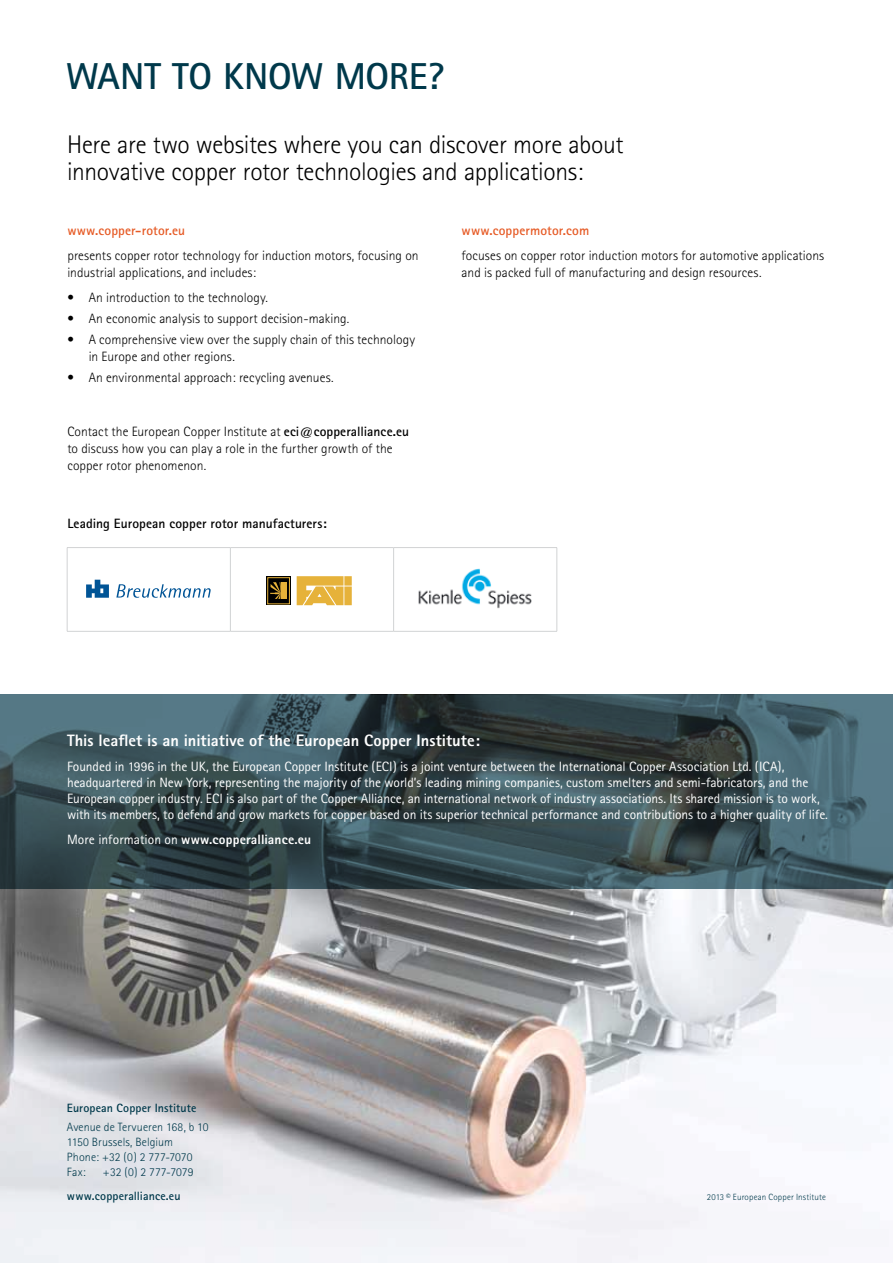
<style>
.page{position:relative;width:893px;height:1263px;background:#fff}
.page>*{position:absolute;margin:0;border:0;box-sizing:border-box;transform-origin:0 0}
.t1{font:700 37.5px "Rotis Sans Serif";letter-spacing:-.005em;color:#00394b}
.t2{font:300 25.5px/27px "Rotis Sans Serif";letter-spacing:-.01em;color:#000}
.t3{font:800 16.5px "Rotis Sans Serif";color:#fff}
.t4{font:300 13.5px/16.8px "Rotis Sans Serif";letter-spacing:.005em;color:#000}
.t5{font:13.5px/16.2px "Rotis Sans Serif";letter-spacing:-.005em;color:#fff}
.t6{font:700 13.5px "Rotis Sans Serif";letter-spacing:.01em;color:#000}
.t7{font:800 13.5px "Rotis Sans Serif";letter-spacing:.01em;color:#fff}
.t8{font:700 13.5px "Rotis Sans Serif";letter-spacing:.01em;color:#e65a25}
.t9{font:300 12px/15px "Rotis Sans Serif";letter-spacing:.005em;color:#00394b}
.t10{font:700 12px "Rotis Sans Serif";letter-spacing:.015em;color:#00394b}
.t11{font:300 9px "Rotis Sans Serif";letter-spacing:.02em;color:#00394b}
.s1{font-weight:700}
.s2{font-weight:400}
</style>
<div class="page">
<svg style="left:0;top:888px;width:893px;height:375px"></svg>
<svg style="left:0;top:694px;width:893px;height:194px;background:#3a5056"></svg>
<hr style="left:67px;top:547px;width:163px;height:1px;background:#d1d3d4">
<hr style="left:67px;top:548px;width:1px;height:83px;background:#d1d3d4">
<hr style="left:230px;top:547px;width:164px;height:1px;background:#d1d3d4">
<hr style="left:230px;top:548px;width:1px;height:83px;background:#d1d3d4">
<hr style="left:394px;top:547px;width:163px;height:1px;background:#d1d3d4">
<hr style="left:393px;top:548px;width:1px;height:83px;background:#d1d3d4">
<hr style="left:557px;top:548px;width:1px;height:83px;background:#d1d3d4">
<hr style="left:67px;top:631px;width:163px;height:1px;background:#d1d3d4">
<hr style="left:230px;top:631px;width:164px;height:1px;background:#d1d3d4">
<hr style="left:394px;top:631px;width:163px;height:1px;background:#d1d3d4">
<svg style="left:297px;top:576px;width:46px;height:29px"></svg>
<div style="left:344px;top:576px;width:8px;height:10px;background:#e6b23a"></div>
<div style="left:344px;top:586px;width:8px;height:19px;background:#e6b23a"></div>
<div style="left:266px;top:576px;width:25px;height:29px;background:#000"></div>
<div style="left:267px;top:577px;width:23px;height:27px;border:1px solid #e6b23a"></div>
<hr style="left:284px;top:582px;width:3px;height:17px;background:#e6b23a">
<svg style="left:270px;top:582px;width:13px;height:17px"></svg>
<img style="left:418px;top:568px;width:113px;height:41px">
<svg style="left:116px;top:584px;width:95px;height:14px"></svg>
<svg style="left:86px;top:580px;width:23px;height:18px"></svg>
<h1 class="t1" style="left:66px;top:53px;width:380px">Want to know more?</h1>
<h2 class="t2" style="left:67px;top:131px;width:558px">Here are two websites where you can discover more about innovative copper rotor technologies and applications:</h2>
<p class="t8" style="left:67px;top:221px;width:119px">www.copper-rotor.eu</p>
<p class="t4" style="left:67px;top:247px;width:353px">presents copper rotor technology for induction motors, focusing on industrial applications, and includes:</p>
<p class="t4" style="left:67px;top:289px;width:202px">• An introduction to the technology.</p>
<p class="t4" style="left:67px;top:310px;width:283px">• An economic analysis to support decision-making.</p>
<p class="t4" style="left:89px;top:331px;width:328px;text-indent:-21px">• A comprehensive view over the supply chain of this technology in Europe and other regions.</p>
<p class="t4" style="left:67px;top:369px;width:268px">• An environmental approach: recycling avenues.</p>
<p class="t4" style="left:67px;top:423px;width:343px">Contact the European Copper Institute at <span class="s1">eci@copperalliance.eu </span>to discuss how you can play a role in the further growth of the copper rotor phenomenon.</p>
<p class="t6" style="left:67px;top:515px;width:261px">Leading European copper rotor manufacturers:</p>
<p class="t8" style="left:462px;top:221px;width:129px">www.coppermotor.com</p>
<p class="t4" style="left:462px;top:247px;width:364px">focuses on copper rotor induction motors for automotive applications and is packed full of manufacturing and design resources.</p>
<p class="t3" style="left:67px;top:730px;width:414px">This leaflet is an initiative of the European Copper Institute:</p>
<p class="t5" style="left:67px;top:758px;width:762px">Founded in 1996 in the UK, the European Copper Institute (ECI) is a joint venture between the International Copper Association Ltd. (ICA), headquartered in New York, representing the majority of the world’s leading mining companies, custom smelters and semi-fabricators, and the European copper industry. ECI is also part of the Copper Alliance, an international network of industry associations. Its shared mission is to work, with its members, to defend and grow markets for copper based on its superior technical performance and contributions to a higher quality of life.</p>
<p class="t7" style="left:67px;top:831px;width:246px"><span class="s2">More information on</span> www.copperalliance.eu</p>
<p class="t10" style="left:67px;top:1100px;width:131px">European Copper Institute</p>
<p class="t9" style="left:67px;top:1120px;width:143px">Avenue de Tervueren 168, b 10<br>1150 Brussels, Belgium<br>Phone: +32 (0) 2 777-7070<br>Fax:</p>
<p class="t9" style="left:103px;top:1165px;width:92px">+32 (0) 2 777-7079</p>
<p class="t10" style="left:67px;top:1188px;width:115px">www.copperalliance.eu</p>
<p class="t11" style="left:707px;top:1191px;width:121px">2013 © European Copper Institute</p>
</div>
